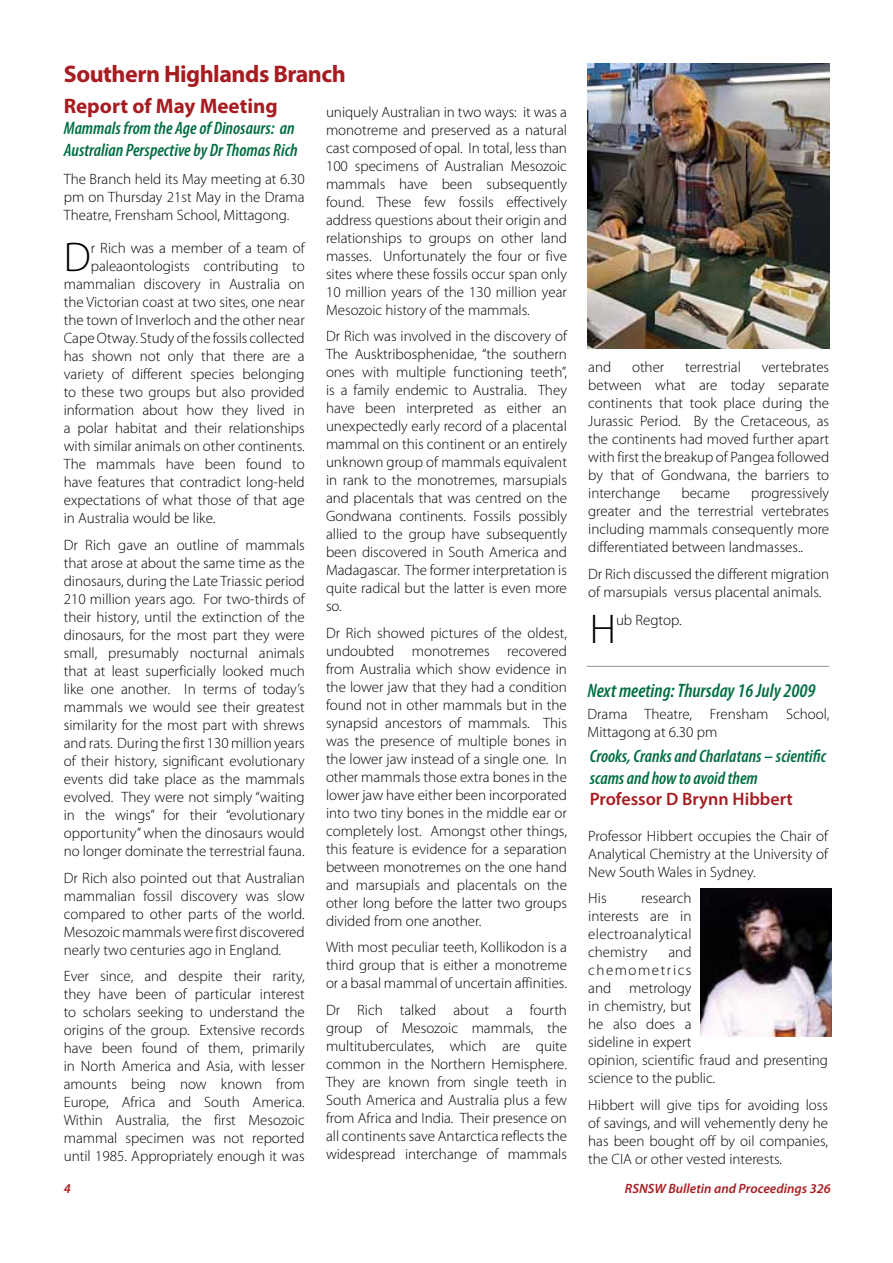
<style>
.page{position:relative;width:893px;height:1263px;background:#fff}
.page>*{position:absolute;margin:0;border:0;box-sizing:border-box;transform-origin:0 0}
.t1{font:300 41.7px "Myriad Pro";color:#000}
.t2{font:700 24px "Myriad Pro";letter-spacing:-.02em;color:#a71c20}
.t3{font:700 21px "Myriad Pro";color:#a71c20}
.t4{font:italic 600 condensed 19.5px "Myriad Pro";color:#006e41}
.t5{font:italic 600 condensed 18px/21.6px "Myriad Pro";color:#006e41}
.t6{font:600 18px "Myriad Pro";color:#a71c20}
.t7{font:300 15px/18px "Myriad Pro";color:#000;text-align:justify}
.t8{font:italic 600 13.5px "Myriad Pro";color:#a71c20}
</style>
<div class="page">
<img style="left:587px;top:64px;width:242px;height:284px">
<hr style="left:587px;top:666px;width:242px;height:1px;background:#939598">
<img style="left:700px;top:889px;width:131px;height:148px">
<h2 class="t2" style="left:64px;top:60px;width:284px">Southern Highlands Branch</h2>
<h3 class="t3" style="left:64px;top:94px;width:215px">Report of May Meeting</h3>
<p class="t5" style="left:64px;top:118px;width:235px">Mammals from the Age of Dinosaurs: an<br>Australian Perspective by Dr Thomas Rich</p>
<p class="t7" style="left:326px;top:103px;width:242px">uniquely Australian in two ways: it was a monotreme and preserved as a natural cast composed of opal. In total, less than 100 specimens of Australian Mesozoic mammals have been subsequently found. These few fossils effectively address questions about their origin and relationships to groups on other land masses. Unfortunately the four or five sites where these fossils occur span only 10 million years of the 130 million year Mesozoic history of the mammals.</p>
<p class="t7" style="left:326px;top:327px;width:242px">Dr Rich was involved in the discovery of The Ausktribosphenidae, “the southern ones with multiple functioning teeth”, is a family endemic to Australia. They have been interpreted as either an unexpectedly early record of a placental mammal on this continent or an entirely unknown group of mammals equivalent in rank to the monotremes, marsupials and placentals that was centred on the Gondwana continents. Fossils possibly allied to the group have subsequently been discovered in South America and Madagascar. The former interpretation is quite radical but the latter is even more so.</p>
<p class="t7" style="left:326px;top:624px;width:242px">Dr Rich showed pictures of the oldest, undoubted monotremes recovered from Australia which show evidence in the lower jaw that they had a condition found not in other mammals but in the synapsid ancestors of mammals. This was the presence of multiple bones in the lower jaw instead of a single one. In other mammals those extra bones in the lower jaw have either been incorporated into two tiny bones in the middle ear or completely lost. Amongst other things, this feature is evidence for a separation between monotremes on the one hand and marsupials and placentals on the other long before the latter two groups divided from one another.</p>
<p class="t7" style="left:326px;top:938px;width:242px">With most peculiar teeth, Kollikodon is a third group that is either a monotreme or a basal mammal of uncertain affinities.</p>
<p class="t7" style="left:326px;top:1001px;width:242px">Dr Rich talked about a fourth group of Mesozoic mammals, the multituberculates, which are quite common in the Northern Hemisphere.<br>They are known from single teeth in South America and Australia plus a few from Africa and India. Their presence on all continents save Antarctica reflects the widespread interchange of mammals</p>
<p class="t7" style="left:64px;top:171px;width:242px">The Branch held its May meeting at 6.30 pm on Thursday 21st May in the Drama Theatre, Frensham School, Mittagong.</p>
<h1 class="t1" style="left:64px;top:235px;width:28px">D</h1>
<p class="t7" style="left:91px;top:240px;width:216px">r Rich was a member of a team of</p>
<p class="t7" style="left:91px;top:258px;width:215px">paleaontologists contributing to</p>
<p class="t7" style="left:64px;top:276px;width:242px">mammalian discovery in Australia on</p>
<p class="t7" style="left:64px;top:294px;width:242px">the Victorian coast at two sites, one near</p>
<p class="t7" style="left:64px;top:312px;width:242px">the town of Inverloch and the other near</p>
<p class="t7" style="left:64px;top:330px;width:242px">Cape Otway. Study of the fossils collected</p>
<p class="t7" style="left:64px;top:348px;width:242px">has shown not only that there are a</p>
<p class="t7" style="left:64px;top:366px;width:242px">variety of different species belonging</p>
<p class="t7" style="left:64px;top:384px;width:242px">to these two groups but also provided</p>
<p class="t7" style="left:64px;top:402px;width:242px">information about how they lived in</p>
<p class="t7" style="left:64px;top:420px;width:242px">a polar habitat and their relationships</p>
<p class="t7" style="left:64px;top:438px;width:242px">with similar animals on other continents.</p>
<p class="t7" style="left:64px;top:456px;width:242px">The mammals have been found to</p>
<p class="t7" style="left:64px;top:474px;width:242px">have features that contradict long-held</p>
<p class="t7" style="left:64px;top:492px;width:242px">expectations of what those of that age</p>
<p class="t7" style="left:64px;top:510px;width:153px">in Australia would be like.</p>
<p class="t7" style="left:64px;top:536px;width:242px">Dr Rich gave an outline of mammals that arose at about the same time as the dinosaurs, during the Late Triassic period 210 million years ago. For two-thirds of their history, until the extinction of the dinosaurs, for the most part they were small, presumably nocturnal animals that at least superficially looked much like one another. In terms of today’s mammals we would see their greatest similarity for the most part with shrews and rats. During the first 130 million years of their history, significant evolutionary events did take place as the mammals evolved. They were not simply “waiting in the wings” for their “evolutionary opportunity” when the dinosaurs would no longer dominate the terrestrial fauna.</p>
<p class="t7" style="left:64px;top:869px;width:242px">Dr Rich also pointed out that Australian mammalian fossil discovery was slow compared to other parts of the world.<br>Mesozoic mammals were first discovered nearly two centuries ago in England.</p>
<p class="t7" style="left:64px;top:967px;width:242px">Ever since, and despite their rarity, they have been of particular interest to scholars seeking to understand the origins of the group. Extensive records have been found of them, primarily in North America and Asia, with lesser amounts being now known from Europe, Africa and South America.<br>Within Australia, the first Mesozoic mammal specimen was not reported until 1985. Appropriately enough it was</p>
<p class="t7" style="left:588px;top:358px;width:242px;text-indent:173px">vertebrates between what are today separate continents that took place during the Jurassic Period. By the Cretaceous, as the continents had moved further apart with first the breakup of Pangea followed by that of Gondwana, the barriers to interchange</p>
<p class="t7" style="left:588px;top:358px;width:25px">and</p>
<p class="t7" style="left:632px;top:358px;width:34px">other</p>
<p class="t7" style="left:685px;top:358px;width:57px">terrestrial</p>
<p class="t7" style="left:588px;top:484px;width:242px;text-indent:163px">progressively greater and the terrestrial vertebrates including mammals consequently more differentiated between landmasses..</p>
<p class="t7" style="left:588px;top:565px;width:242px">Dr Rich discussed the different migration of marsupials versus placental animals.</p>
<h1 class="t1" style="left:590px;top:606px;width:28px">H</h1>
<p class="t7" style="left:616px;top:611px;width:67px">ub Regtop.</p>
<p class="t7" style="left:681px;top:484px;width:50px">became</p>
<h3 class="t4" style="left:587px;top:680px;width:230px">Next meeting: Thursday 16 July 2009</h3>
<p class="t7" style="left:587px;top:705px;width:243px">Drama Theatre, Frensham School,<br>Mittagong at 6.30 pm</p>
<p class="t5" style="left:590px;top:746px;width:238px">Crooks, Cranks and Charlatans – scientific scams and how to avoid them</p>
<p class="t6" style="left:590px;top:789px;width:205px">Professor D Brynn Hibbert</p>
<p class="t7" style="left:588px;top:827px;width:241px">Professor Hibbert occupies the Chair of Analytical Chemistry at the University of New South Wales in Sydney.</p>
<p class="t7" style="left:588px;top:889px;width:20px">His</p>
<p class="t7" style="left:588px;top:889px;width:105px;text-indent:53px">research interests are in electroanalytical chemistry</p>
<p class="t7" style="left:588px;top:943px;width:241px;text-align:left;text-indent:80px">and<br>chemometrics<br>and metrology<br>in chemistry, but<br>he also does a<br>sideline in expert<br>opinion, scientific fraud and presenting science to the public.</p>
<p class="t7" style="left:588px;top:1096px;width:241px">Hibbert will give tips for avoiding loss of savings, and will vehemently deny he has been bought off by oil companies, the CIA or other vested interests.</p>
<p class="t8" style="left:64px;top:1181px;width:9px">4</p>
<p class="t8" style="left:625px;top:1181px;width:207px">RSNSW Bulletin and Proceedings 326</p>
</div>
